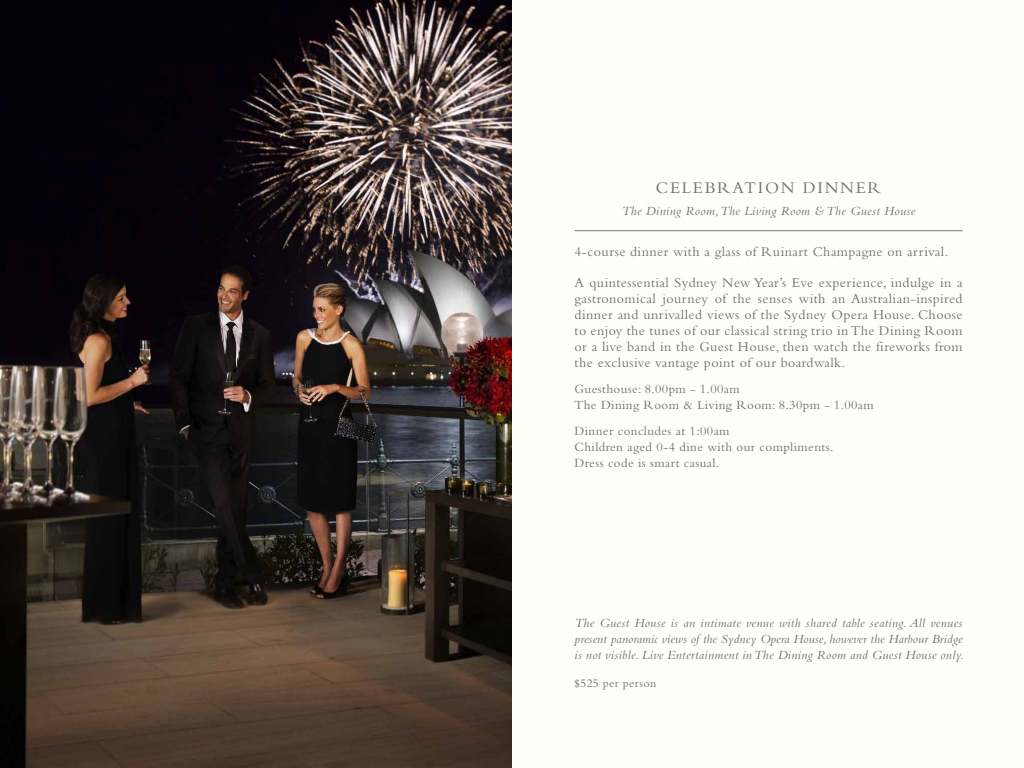
<style>
.page{position:relative;width:1024px;height:768px;background:#fff}
.page>*{position:absolute;margin:0;border:0;box-sizing:border-box;transform-origin:0 0}
.t1{font:17px "Bembo Std";letter-spacing:.1em;color:#717073}
.t2{font:14px/16px "Bembo";letter-spacing:.03em;color:#717073;text-align:justify}
.t3{font:italic 13px/16px "Bembo";letter-spacing:.03em;color:#717073;text-align:justify}
.t4{font:13px/16px "Bembo";letter-spacing:.03em;color:#717073}
.t5{font:12px "Bembo";letter-spacing:.03em;color:#717073}
</style>
<div class="page">
<img style="left:0;top:0;width:512px;height:768px">
<div style="left:512px;top:0;width:512px;height:768px;background:#fffffa"></div>
<hr style="left:575px;top:230px;width:388px;height:1px;background:#717073">
<p class="t1" style="left:656px;top:178px;width:227px">CELEBRATION DINNER</p>
<p class="t3" style="left:622px;top:203px;width:295px">The Dining Room, The Living Room &amp; The Guest House</p>
<p class="t2" style="left:575px;top:243px;width:375px">4-course dinner with a glass of Ruinart Champagne on arrival.</p>
<p class="t2" style="left:575px;top:274px;width:390px">A quintessential Sydney New Year’s Eve experience, indulge in a gastronomical journey of the senses with an Australian-inspired dinner and unrivalled views of the Sydney Opera House. Choose to enjoy the tunes of our classical string trio in The Dining Room or a live band in the Guest House, then watch the fireworks from the exclusive vantage point of our boardwalk.</p>
<p class="t4" style="left:575px;top:381px;width:301px">Guesthouse: 8.00pm - 1.00am<br>The Dining Room &amp; Living Room: 8.30pm - 1.00am</p>
<p class="t4" style="left:575px;top:423px;width:260px">Dinner concludes at 1:00am<br>Children aged 0-4 dine with our compliments.<br>Dress code is smart casual.</p>
<p class="t3" style="left:575px;top:615px;width:391px">The Guest House is an intimate venue with shared table seating. All venues present panoramic views of the Sydney Opera House, however the Harbour Bridge is not visible. Live Entertainment in The Dining Room and Guest House only.</p>
<p class="t5" style="left:575px;top:676px;width:83px">$525 per person</p>
</div>
